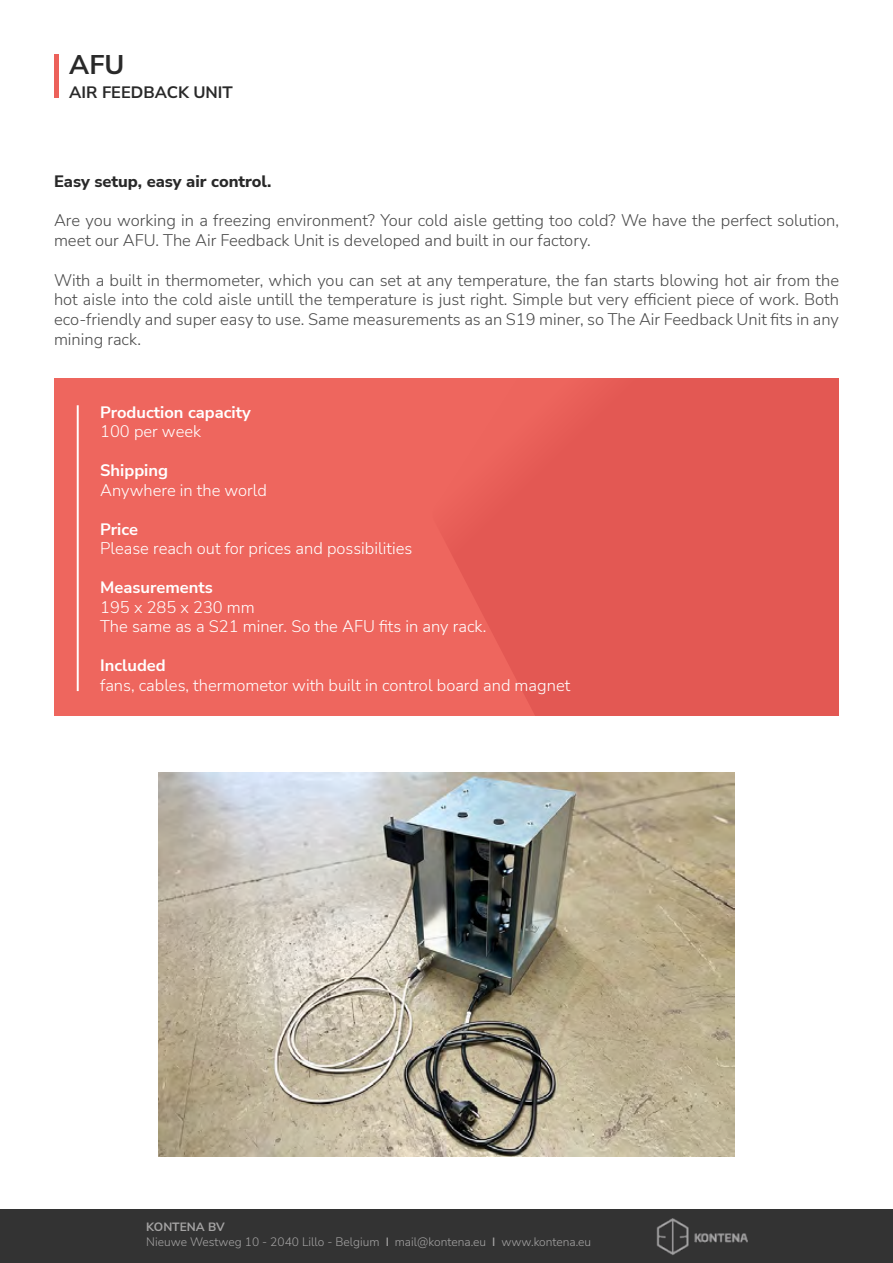
<style>
.page{position:relative;width:893px;height:1263px;background:#fff}
.page>*{position:absolute;margin:0;border:0;box-sizing:border-box;transform-origin:0 0}
.t1{font:700 27px "Nunito Sans";color:#292929}
.t2{font:300 16.5px/19.8px "Nunito Sans";color:#4a4a4a}
.t3{font:300 16.5px/19.5px "Nunito Sans";color:#fff}
.t4{font:700 16.5px "Nunito Sans";color:#fff}
.t5{font:800 16.5px "Nunito Sans";color:#292929}
.t6{font:700 16.5px "Nunito Sans";color:#292929}
.t7{font:300 12px/15px "Nunito Sans";color:#a4a3a3}
.s1{font-weight:700}
.s2{font-weight:600}
</style>
<div class="page">
<hr style="left:54px;top:54px;width:4px;height:44px;background:#ec615a">
<div style="left:54px;top:378px;width:785px;height:338px;background:#ee665e"></div>
<svg style="left:448px;top:378px;width:391px;height:338px;fill:#e35853"></svg>
<hr style="left:77px;top:405px;width:2px;height:286px;background:#fff">
<img style="left:159px;top:772px;width:575px;height:384px">
<div style="left:0;top:1209px;width:893px;height:54px;background:#333"></div>
<img style="left:656px;top:1218px;width:92px;height:37px">
<h1 class="t1" style="left:69px;top:45px;width:57px">AFU</h1>
<p class="t6" style="left:69px;top:80px;width:165px">AIR FEEDBACK UNIT</p>
<p class="t5" style="left:54px;top:169px;width:219px">Easy setup, easy air control.</p>
<p class="t2" style="left:54px;top:210px;width:786px">Are you working in a freezing environment? Your cold aisle getting too cold? We have the perfect solution, meet our AFU. The Air Feedback Unit is developed and built in our factory.</p>
<p class="t2" style="left:54px;top:269px;width:787px;text-align:justify">With a built in thermometer, which you can set at any temperature, the fan starts blowing hot air from the hot aisle into the cold aisle untill the temperature is just right. Simple but very efficient piece of work. Both eco-friendly and super easy to use. Same measurements as an S19 miner, so The Air Feedback Unit fits in any mining rack.</p>
<p class="t4" style="left:100px;top:401px;width:152px">Production capacity</p>
<p class="t3" style="left:100px;top:421px;width:102px">100 per week</p>
<p class="t4" style="left:100px;top:459px;width:69px">Shipping</p>
<p class="t3" style="left:100px;top:480px;width:168px">Anywhere in the world</p>
<p class="t4" style="left:100px;top:518px;width:39px">Price</p>
<p class="t3" style="left:100px;top:538px;width:314px">Please reach out for prices and possibilities</p>
<p class="t4" style="left:100px;top:576px;width:114px">Measurements</p>
<p class="t3" style="left:100px;top:597px;width:388px">195 x 285 x 230 mm<br>The same as a S21 miner. So the AFU fits in any rack.</p>
<p class="t4" style="left:100px;top:654px;width:67px">Included</p>
<p class="t3" style="left:100px;top:675px;width:471px">fans, cables, thermometor with built in control board and magnet</p>
<p class="t7" style="left:146px;top:1219px;width:446px"><span class="s1">KONTENA BV<br></span>Nieuwe Westweg 10 - 2040 Lillo - Belgium <span class="s2">Ӏ</span> mail@kontena.eu <span class="s2">Ӏ</span> www.kontena.eu</p>
</div>
